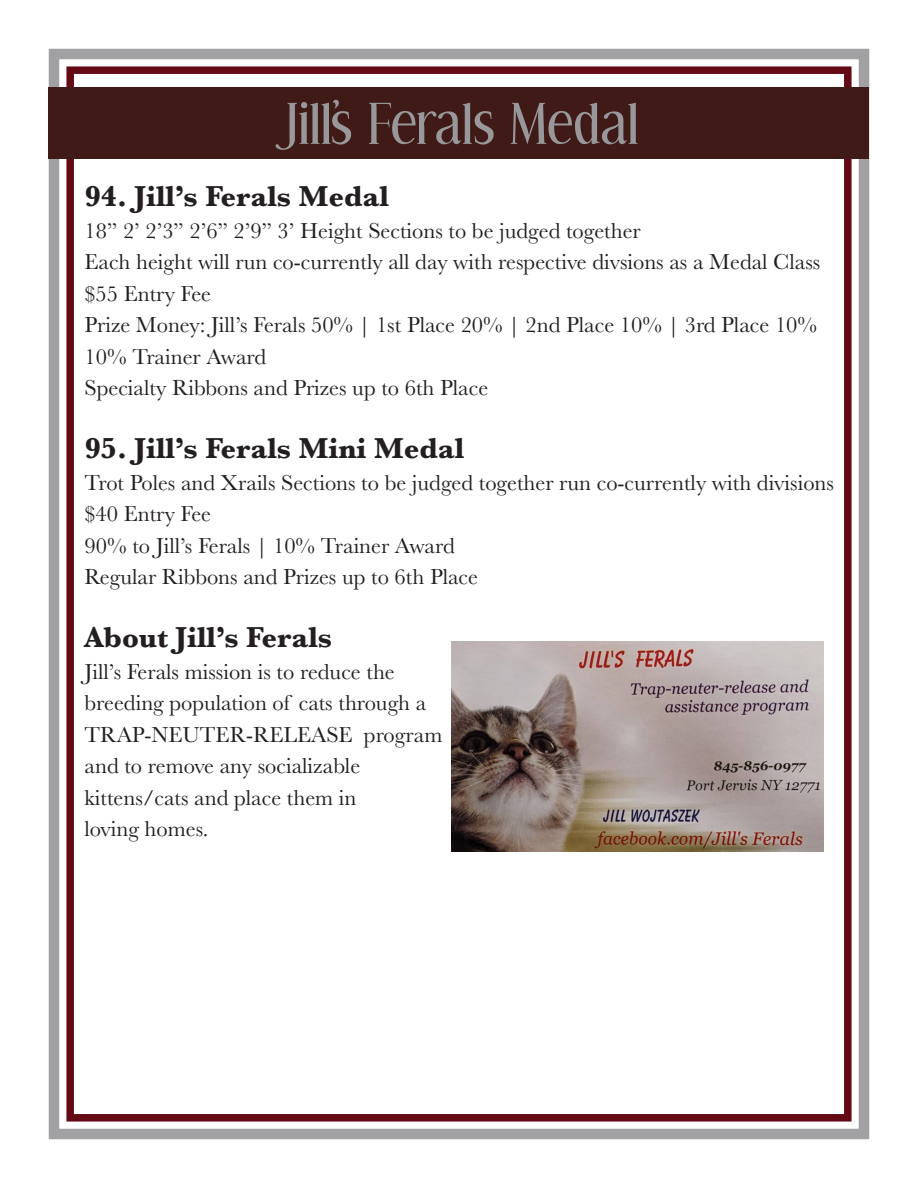
<style>
.page{position:relative;width:918px;height:1188px;background:#fff}
.page>*{position:absolute;margin:0;border:0;box-sizing:border-box;transform-origin:0 0}
.t1{font:54px "Effloresce";color:#989799}
.t2{font:700 30px "Baskerville";color:#231f20}
.t3{font:22.5px "Baskerville";color:#231f20}
</style>
<div class="page">
<div style="left:49px;top:49px;width:820px;height:1090px;border:10px solid #a1a1a4"></div>
<div style="left:66px;top:66px;width:786px;height:1056px;border:8px solid #640a15"></div>
<div style="left:49px;top:87px;width:820px;height:71px;background:#401a17"></div>
<img style="left:452px;top:642px;width:372px;height:209px">
<p class="t1" style="left:280px;top:95px;width:360px">Jill’s Ferals Medal</p>
<p class="t2" style="left:85px;top:176px;width:306px">94. Jill’s Ferals Medal</p>
<p class="t3" style="left:85px;top:216px;width:558px">18” 2’ 2’3” 2’6” 2’9” 3’ Height Sections to be judged together</p>
<p class="t3" style="left:85px;top:248px;width:737px">Each height will run co-currently all day with respective divsions as a Medal Class</p>
<p class="t3" style="left:85px;top:279px;width:128px">$55 Entry Fee</p>
<p class="t3" style="left:85px;top:311px;width:734px">Prize Money: Jill’s Ferals 50% | 1st Place 20% | 2nd Place 10% | 3rd Place 10%</p>
<p class="t3" style="left:85px;top:342px;width:183px">10% Trainer Award</p>
<p class="t3" style="left:85px;top:374px;width:405px">Specialty Ribbons and Prizes up to 6th Place</p>
<p class="t2" style="left:85px;top:428px;width:381px">95. Jill’s Ferals Mini Medal</p>
<p class="t3" style="left:85px;top:468px;width:751px">Trot Poles and Xrails Sections to be judged together run co-currently with divisions</p>
<p class="t3" style="left:85px;top:500px;width:128px">$40 Entry Fee</p>
<p class="t3" style="left:85px;top:531px;width:372px">90% to Jill’s Ferals | 10% Trainer Award</p>
<p class="t3" style="left:85px;top:563px;width:395px">Regular Ribbons and Prizes up to 6th Place</p>
<p class="t2" style="left:85px;top:617px;width:249px">About Jill’s Ferals</p>
<p class="t3" style="left:85px;top:657px;width:312px">Jill’s Ferals mission is to reduce the</p>
<p class="t3" style="left:85px;top:689px;width:343px">breeding population of cats through a</p>
<p class="t3" style="left:85px;top:720px;width:359px">TRAP-NEUTER-RELEASE program</p>
<p class="t3" style="left:85px;top:752px;width:277px">and to remove any socializable</p>
<p class="t3" style="left:85px;top:783px;width:273px">kittens/cats and place them in</p>
<p class="t3" style="left:85px;top:815px;width:125px">loving homes.</p>
</div>
